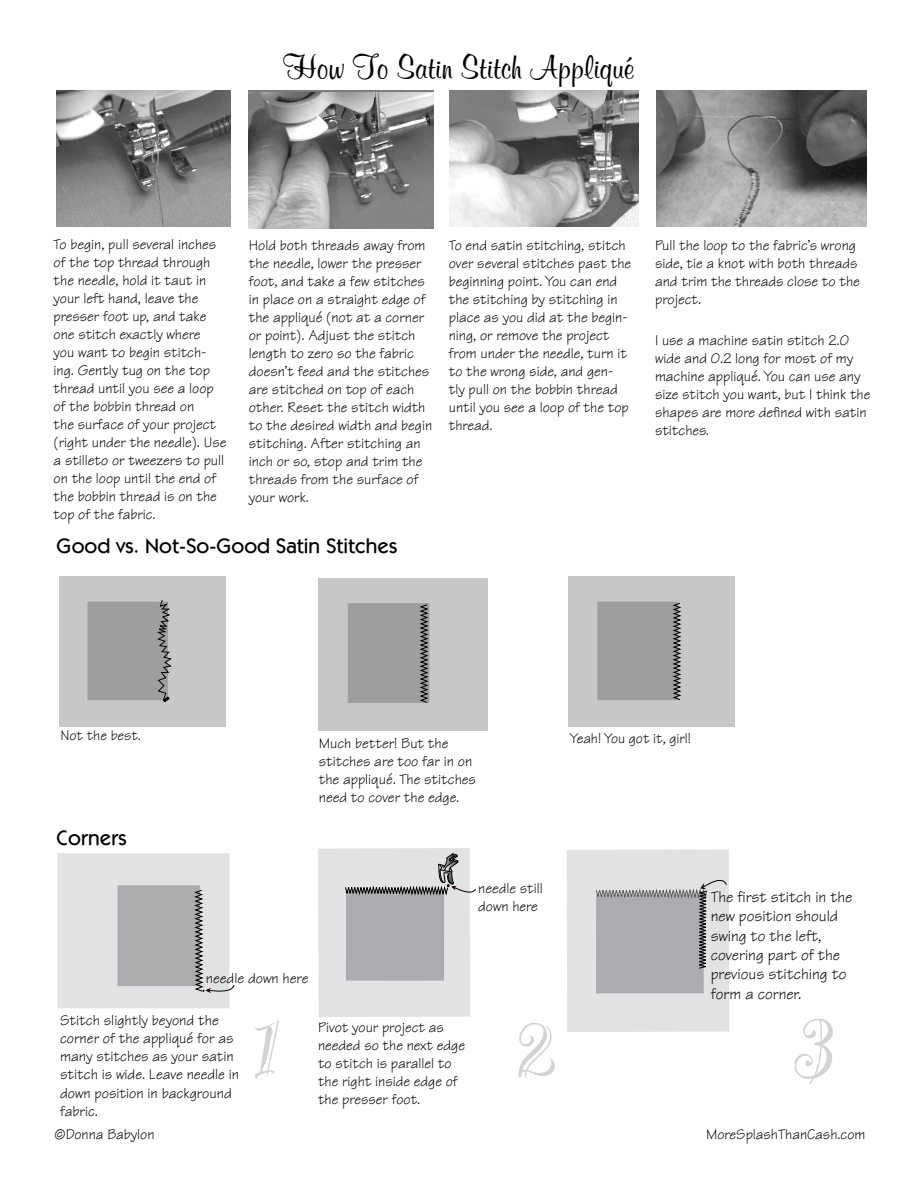
<style>
.page{position:relative;width:918px;height:1188px;background:#fff}
.page>*{position:absolute;margin:0;border:0;box-sizing:border-box;transform-origin:0 0}
.t1{font:90px "Party Plain";color:#d1d3d4}
.t2{font:36px "Murry Hill";color:#000}
.t3{font:500 21px "Itc Kabel";color:#000}
.t4{font:16.2px/19.5px "Tekton";color:#000}
.t5{font:15.15px/18.1px "Tekton";color:#000}
.t6{font:15px/18px "Tekton";color:#000}
.t7{font:14.85px "Tekton";color:#000}
</style>
<div class="page">
<div style="left:58px;top:854px;width:171px;height:154px;background:#e1e2e3"></div>
<div style="left:57px;top:853px;width:173px;height:155px;border:2px solid #e1e2e3"></div>
<div style="left:118px;top:886px;width:81px;height:99px;background:#aaacae"></div>
<div style="left:118px;top:885px;width:82px;height:101px;border:2px solid #aaacaf"></div>
<svg style="left:193px;top:889px;width:42px;height:104px"></svg>
<svg style="left:318px;top:848px;width:158px;height:169px;background:#cacbcd"></svg>
<svg style="left:567px;top:849px;width:162px;height:183px;background:#c9cacc"></svg>
<div style="left:59px;top:577px;width:166px;height:150px;background:#c7c7c7"></div>
<div style="left:88px;top:602px;width:79px;height:97px;background:#9e9e9e"></div>
<div style="left:87px;top:602px;width:81px;height:98px;border:1px solid #9e9e9e"></div>
<svg style="left:156px;top:600px;width:16px;height:102px"></svg>
<div style="left:319px;top:578px;width:169px;height:152px;background:#c7c7c7"></div>
<div style="left:349px;top:604px;width:80px;height:98px;background:#9e9e9e"></div>
<div style="left:348px;top:603px;width:81px;height:100px;border:2px solid #9e9e9e"></div>
<svg style="left:419px;top:604px;width:10px;height:99px"></svg>
<div style="left:569px;top:577px;width:166px;height:150px;background:#c7c7c7"></div>
<div style="left:598px;top:602px;width:79px;height:97px;background:#9e9e9e"></div>
<div style="left:597px;top:602px;width:81px;height:98px;border:1px solid #9e9e9e"></div>
<svg style="left:672px;top:602px;width:10px;height:98px"></svg>
<img style="left:449px;top:90px;width:190px;height:137px">
<img style="left:249px;top:90px;width:184px;height:139px">
<img style="left:57px;top:90px;width:174px;height:137px">
<img style="left:656px;top:90px;width:211px;height:137px">
<h2 class="t2" style="left:283px;top:42px;width:352px">How To Satin Stitch Appliqué</h2>
<p class="t6" style="left:54px;top:235px;width:174px">To begin, pull several inches of the top thread through the needle, hold it taut in your left hand, leave the presser foot up, and take one stitch exactly where<br>you want to begin stitch&shy;ing. Gently tug on the top thread until you see a loop of the bobbin thread on<br>the surface of your project (right under the needle). Use a stilleto or tweezers to pull on the loop until the end of the bobbin thread is on the top of the fabric.</p>
<p class="t6" style="left:249px;top:236px;width:185px">Hold both threads away from the needle, lower the presser foot, and take a few stitches in place on a straight edge of the appliqué (not at a corner or point). Adjust the stitch length to zero so the fabric doesn’t feed and the stitches are stitched on top of each other. Reset the stitch width to the desired width and begin stitching. After stitching an inch or so, stop and trim the threads from the surface of your work.</p>
<p class="t6" style="left:449px;top:236px;width:184px">To end satin stitching, stitch over several stitches past the beginning point. You can end the stitching by stitching in place as you did at the begin&shy;ning, or remove the project from under the needle, turn it to the wrong side, and gen&shy;tly pull on the bobbin thread until you see a loop of the top thread.</p>
<p class="t6" style="left:655px;top:236px;width:206px">Pull the loop to the fabric’s wrong side, tie a knot with both threads and trim the threads close to the project.</p>
<p class="t6" style="left:655px;top:331px;width:217px">I use a machine satin stitch 2.0 wide and 0.2 long for most of my machine appliqué. You can use any size stitch you want, but I think the shapes are more defined with satin stitches.</p>
<h3 class="t3" style="left:57px;top:534px;width:342px">Good vs. Not-So-Good Satin Stitches</h3>
<p class="t7" style="left:60px;top:726px;width:82px">Not the best.</p>
<h3 class="t3" style="left:57px;top:825px;width:72px">Corners</h3>
<p class="t6" style="left:319px;top:735px;width:159px">Much better! But the stitches are too far in on the appliqué. The stitches need to cover the edge.</p>
<p class="t7" style="left:570px;top:729px;width:123px">Yeah! You got it, girl!</p>
<p class="t5" style="left:206px;top:969px;width:104px">needle down here</p>
<p class="t6" style="left:478px;top:879px;width:66px">needle still down here</p>
<p class="t4" style="left:711px;top:887px;width:143px">The first stitch in the new position should swing to the left, covering part of the previous stitching to form a corner.</p>
<p class="t5" style="left:60px;top:1011px;width:181px">Stitch slightly beyond the corner of the appliqué for as many stitches as your satin stitch is wide. Leave needle in down position in background fabric.</p>
<h1 class="t1" style="left:255px;top:992px;width:28px">1</h1>
<h1 class="t1" style="left:517px;top:994px;width:42px">2</h1>
<h1 class="t1" style="left:795px;top:992px;width:43px">3</h1>
<p class="t6" style="left:318px;top:1018px;width:148px">Pivot your project as needed so the next edge to stitch is parallel to the right inside edge of the presser foot.</p>
<p class="t6" style="left:54px;top:1125px;width:102px">©Donna Babylon</p>
<p class="t6" style="left:706px;top:1125px;width:161px">MoreSplashThanCash.com</p>
</div>
